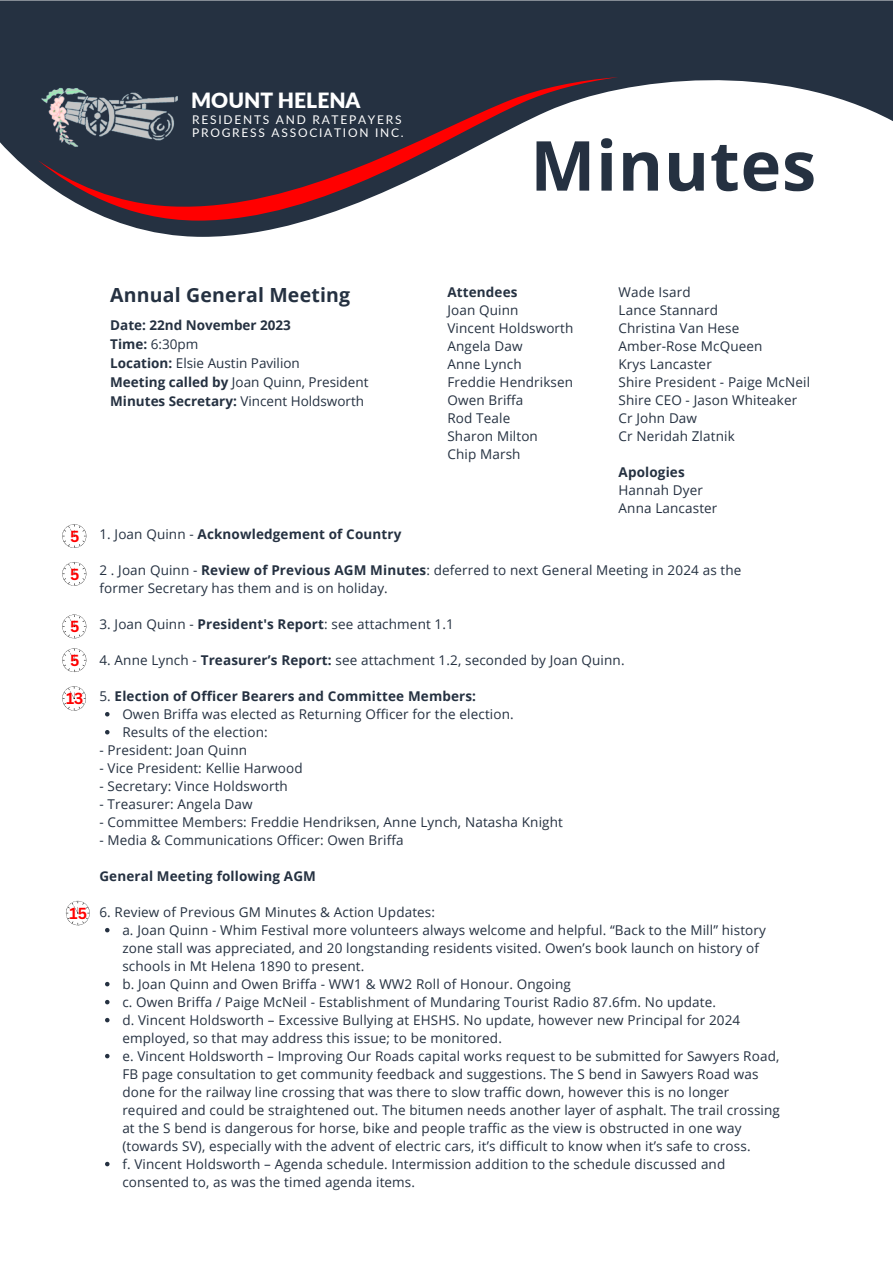
<style>
.page{position:relative;width:893px;height:1264px;background:#fff}
.page>*{position:absolute;margin:0;border:0;box-sizing:border-box;transform-origin:0 0}
.t1{font:700 69px "Open Sans";letter-spacing:.01em;color:#253141}
.t2{font:900 21px "Lato";color:#fff}
.t3{font:700 19.5px "Open Sans";letter-spacing:.01em;color:#253141}
.t4{font:700 15.6px "Canva Sans";color:#f00}
.t5{font:13.5px/18px "Open Sans";letter-spacing:.01em;color:#253141}
.t6{font:700 13.5px "Open Sans";letter-spacing:.01em;color:#253141}
.t7{font:12px/13px "Lato";letter-spacing:.145em;color:#fff}
.s1{font-weight:700}
.s2{font-weight:400}
</style>
<div class="page">
<svg style="left:0;top:0;width:892px;height:237px;fill:#253141"></svg>
<svg style="left:38px;top:77px;width:580px;height:144px;fill:#253141"></svg>
<img style="left:38px;top:83px;width:144px;height:72px">
<svg style="left:105px;top:712px;width:4px;height:4px"></svg>
<svg style="left:105px;top:730px;width:4px;height:4px"></svg>
<svg style="left:105px;top:927px;width:4px;height:5px"></svg>
<svg style="left:105px;top:981px;width:4px;height:5px"></svg>
<svg style="left:105px;top:999px;width:4px;height:5px"></svg>
<svg style="left:105px;top:1017px;width:4px;height:5px"></svg>
<svg style="left:105px;top:1053px;width:4px;height:5px"></svg>
<svg style="left:105px;top:1161px;width:4px;height:5px"></svg>
<svg style="left:62px;top:524px;width:25px;height:24px"></svg>
<svg style="left:62px;top:562px;width:25px;height:24px"></svg>
<svg style="left:62px;top:614px;width:25px;height:24px"></svg>
<svg style="left:62px;top:648px;width:25px;height:24px"></svg>
<svg style="left:62px;top:686px;width:24px;height:24px"></svg>
<svg style="left:66px;top:900px;width:24px;height:25px"></svg>
<p class="t2" style="left:191px;top:87px;width:171px">MOUNT HELENA</p>
<p class="t7" style="left:192px;top:113px;width:213px">RESIDENTS AND RATEPAYERS<br>PROGRESS ASSOCIATION INC.</p>
<p class="t1" style="left:530px;top:117px;width:287px">Minutes</p>
<p class="t4" style="left:70px;top:525px;width:11px">5</p>
<p class="t4" style="left:70px;top:563px;width:11px">5</p>
<p class="t4" style="left:70px;top:615px;width:11px">5</p>
<p class="t4" style="left:70px;top:649px;width:11px">5</p>
<p class="t4" style="left:66px;top:687px;width:19px">13</p>
<p class="t4" style="left:70px;top:902px;width:19px">15</p>
<p class="t3" style="left:110px;top:281px;width:241px">Annual General Meeting</p>
<p class="t6" style="left:110px;top:315px;width:182px">Date: 22nd November 2023</p>
<p class="t5" style="left:110px;top:334px;width:89px"><span class="s1">Time:</span> 6:30pm</p>
<p class="t5" style="left:110px;top:354px;width:191px"><span class="s1">Location:</span> Elsie Austin Pavilion</p>
<p class="t5" style="left:110px;top:373px;width:260px"><span class="s1">Meeting called by</span> Joan Quinn, President</p>
<p class="t6" style="left:110px;top:392px;width:255px">Minutes Secretary: <span class="s2">Vincent Holdsworth</span></p>
<p class="t6" style="left:447px;top:283px;width:72px">Attendees</p>
<p class="t5" style="left:447px;top:301px;width:72px">Joan Quinn</p>
<p class="t5" style="left:447px;top:319px;width:127px">Vincent Holdsworth</p>
<p class="t5" style="left:447px;top:337px;width:77px">Angela Daw</p>
<p class="t5" style="left:447px;top:355px;width:76px">Anne Lynch</p>
<p class="t5" style="left:447px;top:373px;width:127px">Freddie Hendriksen</p>
<p class="t5" style="left:447px;top:391px;width:77px">Owen Briffa</p>
<p class="t5" style="left:447px;top:409px;width:64px">Rod Teale</p>
<p class="t5" style="left:447px;top:427px;width:92px">Sharon Milton</p>
<p class="t5" style="left:447px;top:445px;width:75px">Chip Marsh</p>
<p class="t5" style="left:618px;top:283px;width:73px">Wade Isard</p>
<p class="t5" style="left:618px;top:301px;width:101px">Lance Stannard</p>
<p class="t5" style="left:618px;top:319px;width:122px">Christina Van Hese</p>
<p class="t5" style="left:618px;top:337px;width:145px">Amber-Rose McQueen</p>
<p class="t5" style="left:618px;top:355px;width:95px">Krys Lancaster</p>
<p class="t5" style="left:618px;top:373px;width:193px">Shire President - Paige McNeil</p>
<p class="t5" style="left:618px;top:391px;width:180px">Shire CEO - Jason Whiteaker<br>Cr John Daw</p>
<p class="t5" style="left:618px;top:427px;width:118px">Cr Neridah Zlatnik</p>
<p class="t6" style="left:618px;top:463px;width:68px">Apologies</p>
<p class="t5" style="left:618px;top:481px;width:86px">Hannah Dyer</p>
<p class="t5" style="left:618px;top:499px;width:100px">Anna Lancaster</p>
<p class="t6" style="left:99px;top:524px;width:303px"><span class="s2">1. Joan Quinn -</span> Acknowledgement of Country</p>
<p class="t5" style="left:99px;top:560px;width:643px">2 . Joan Quinn - <span class="s1">Review of Previous AGM Minutes</span>: deferred to next General Meeting in 2024 as the former Secretary has them and is on holiday.</p>
<p class="t5" style="left:99px;top:614px;width:356px">3. Joan Quinn - <span class="s1">President's Report</span>: see attachment 1.1</p>
<p class="t5" style="left:99px;top:650px;width:526px">4. Anne Lynch - <span class="s1">Treasurer’s Report:</span> see attachment 1.2, seconded by Joan Quinn.</p>
<p class="t6" style="left:99px;top:686px;width:378px"><span class="s2">5.</span> Election of Officer Bearers and Committee Members:</p>
<p class="t5" style="left:122px;top:704px;width:393px">Owen Briffa was elected as Returning Officer for the election.</p>
<p class="t5" style="left:122px;top:722px;width:147px">Results of the election:</p>
<p class="t5" style="left:99px;top:740px;width:149px">- President: Joan Quinn</p>
<p class="t5" style="left:99px;top:758px;width:205px">- Vice President: Kellie Harwood</p>
<p class="t5" style="left:99px;top:776px;width:190px">- Secretary: Vince Holdsworth</p>
<p class="t5" style="left:99px;top:794px;width:155px">- Treasurer: Angela Daw</p>
<p class="t5" style="left:99px;top:812px;width:465px">- Committee Members: Freddie Hendriksen, Anne Lynch, Natasha Knight</p>
<p class="t5" style="left:99px;top:830px;width:306px">- Media &amp; Communications Officer: Owen Briffa</p>
<p class="t6" style="left:99px;top:866px;width:218px">General Meeting following AGM</p>
<p class="t5" style="left:99px;top:902px;width:337px">6. Review of Previous GM Minutes &amp; Action Updates:</p>
<p class="t5" style="left:122px;top:920px;width:645px">a. Joan Quinn - Whim Festival more volunteers always welcome and helpful. “Back to the Mill” history zone stall was appreciated, and 20 longstanding residents visited. Owen’s book launch on history of schools in Mt Helena 1890 to present.</p>
<p class="t5" style="left:122px;top:974px;width:450px">b. Joan Quinn and Owen Briffa - WW1 &amp; WW2 Roll of Honour. Ongoing</p>
<p class="t5" style="left:122px;top:992px;width:595px">c. Owen Briffa / Paige McNeil - Establishment of Mundaring Tourist Radio 87.6fm. No update.</p>
<p class="t5" style="left:122px;top:1010px;width:619px">d. Vincent Holdsworth – Excessive Bullying at EHSHS. No update, however new Principal for 2024 employed, so that may address this issue; to be monitored.</p>
<p class="t5" style="left:122px;top:1046px;width:659px">e. Vincent Holdsworth – Improving Our Roads capital works request to be submitted for Sawyers Road, FB page consultation to get community feedback and suggestions. The S bend in Sawyers Road was done for the railway line crossing that was there to slow traffic down, however this is no longer required and could be straightened out. The bitumen needs another layer of asphalt. The trail crossing at the S bend is dangerous for horse, bike and people traffic as the view is obstructed in one way (towards SV), especially with the advent of electric cars, it’s difficult to know when it’s safe to cross.</p>
<p class="t5" style="left:122px;top:1154px;width:604px">f. Vincent Holdsworth – Agenda schedule. Intermission addition to the schedule discussed and consented to, as was the timed agenda items.</p>
</div>
